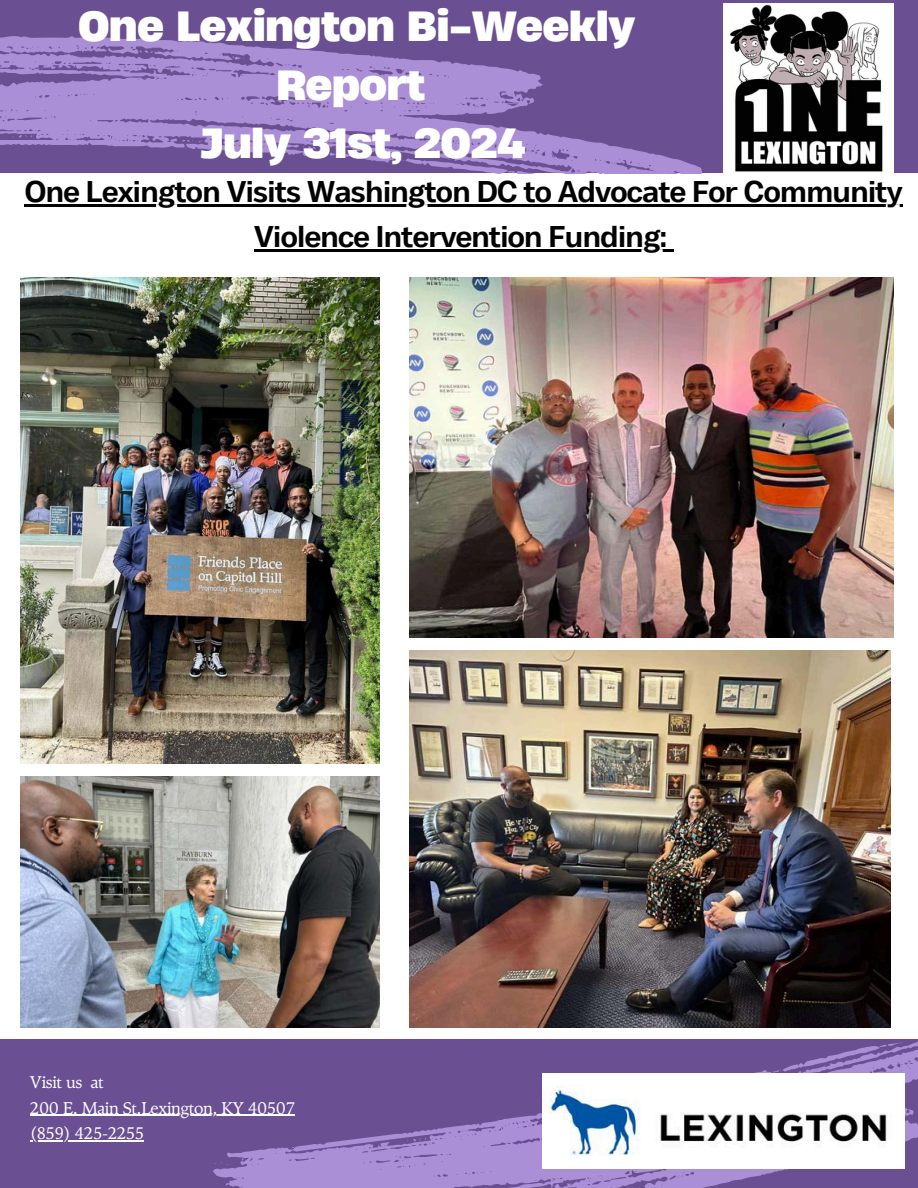
<style>
.page{position:relative;width:918px;height:1188px;background:#fff}
.page>*{position:absolute;margin:0;border:0;box-sizing:border-box;transform-origin:0 0}
.t1{font:700 39.6px/58.5px "Heading Now 76";letter-spacing:-.02em;color:#fff;text-align:center}
.t2{font:700 30px "Body Text";letter-spacing:-.02em;color:#000}
.t3{font:16.95px "TY Serif";letter-spacing:-.02em;color:#fff}
</style>
<div class="page">
<div style="left:0;top:0;width:918px;height:173px;background:#6a5092"></div>
<svg style="left:0;top:36px;width:702px;height:137px"></svg>
<div style="left:0;top:1039px;width:918px;height:149px;background:#6a5092"></div>
<hr style="left:30px;top:1115px;width:265px;height:1px;background:#fff">
<hr style="left:30px;top:1140px;width:41px;height:1px;background:#fff">
<svg style="left:50px;top:1021px;width:868px;height:167px"></svg>
<img style="left:542px;top:1074px;width:363px;height:94px">
<img style="left:723px;top:3px;width:170px;height:170px">
<img style="left:409px;top:278px;width:484px;height:360px">
<img style="left:20px;top:776px;width:359px;height:251px">
<img style="left:409px;top:650px;width:482px;height:377px">
<img style="left:20px;top:278px;width:359px;height:486px">
<hr style="left:25px;top:205px;width:878px;height:2px;background:#000">
<hr style="left:254px;top:250px;width:413px;height:2px;background:#000">
<svg style="left:667px;top:250px;width:7px;height:2px"></svg>
<p class="t1" style="left:78px;top:-4px;width:559px">One Lexington Bi-Weekly<br>Report<br>July 31st, 2024</p>
<p class="t2" style="left:25px;top:175px;width:879px">One Lexington Visits Washington DC to Advocate For Community</p>
<p class="t2" style="left:254px;top:220px;width:414px">Violence Intervention Funding:</p>
<p class="t3" style="left:30px;top:1072px;width:75px">Visit us at</p>
<p class="t3" style="left:30px;top:1098px;width:267px">200 E. Main St.Lexington, KY 40507</p>
<h1 class="t3" style="left:30px;top:1123px;width:116px">(859) 425-2255</h1>
</div>
